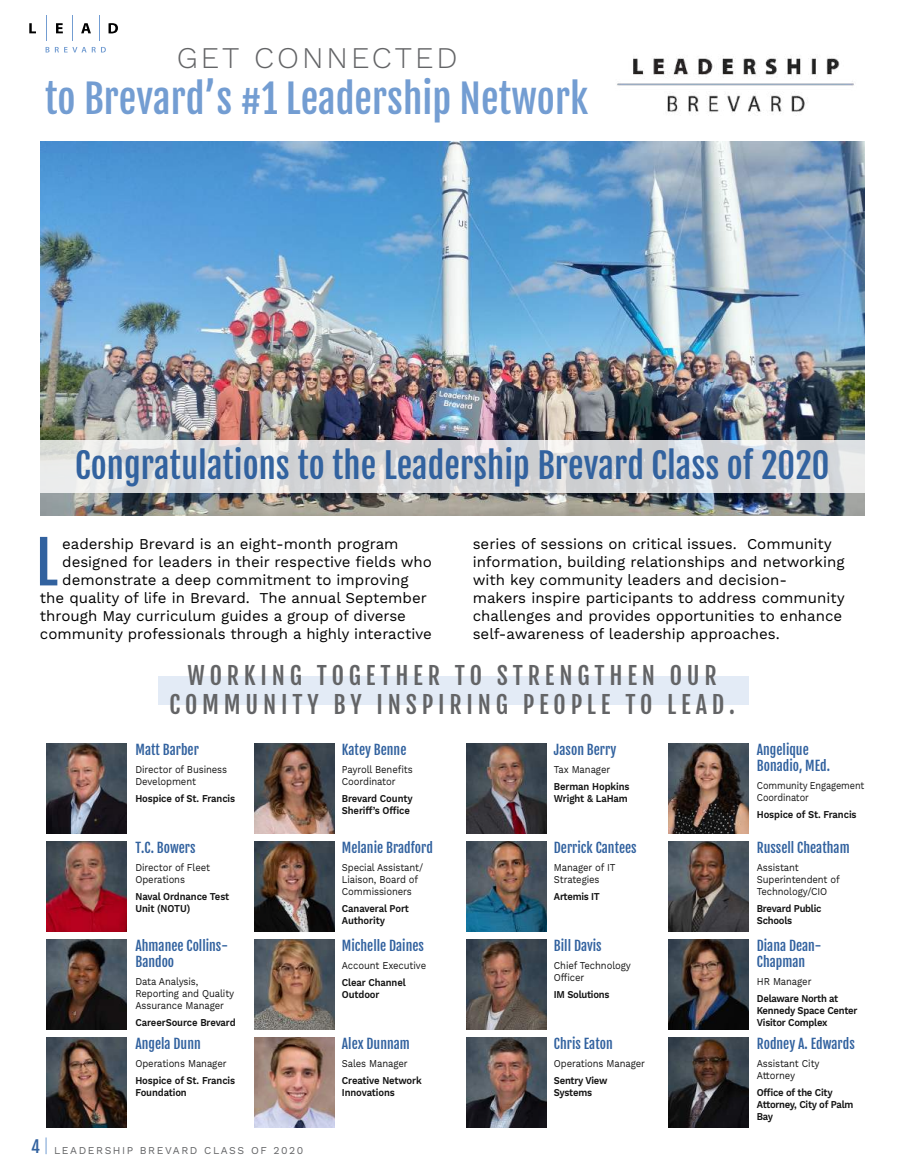
<style>
.page{position:relative;width:905px;height:1175px;background:#fff}
.page>*{position:absolute;margin:0;border:0;box-sizing:border-box;transform-origin:0 0}
.t1{font:58.2px "Fjalla One";color:#32629f}
.t2{font:39px "Fjalla One";color:#739dd2}
.t3{font:34.5px "Fjalla One";color:#32629f}
.t4{font:300 30px "Work Sans";letter-spacing:.1em;color:#636466}
.t5{font:24px/28.8px "Fjalla One";letter-spacing:.2em;color:#636466;text-align:center}
.t6{font:16.5px "Fjalla One";color:#32629f}
.t7{font:15px/18px "Work Sans";color:#000}
.t8{font:13.5px/16.2px "Fjalla One";color:#32629f}
.t9{font:600 10.5px/12px "Work Sans";letter-spacing:-.015em;color:#141414;scale:.9 1}
.t10{font:10.5px/12px "Work Sans";letter-spacing:-.01em;color:#141414;scale:.9 1}
.t11{font:10.5px/12px "Work Sans";letter-spacing:-.01em;color:#141414;scale:.87 1}
.t12{font:10.5px "Work Sans";letter-spacing:.15em;color:#636466}
</style>
<div class="page">
<svg style="left:46px;top:1137px;width:1px;height:17px"></svg>
<svg style="left:46px;top:47px;width:60px;height:5px"></svg>
<svg style="left:29px;top:23px;width:7px;height:10px"></svg>
<svg style="left:56px;top:23px;width:7px;height:10px"></svg>
<svg style="left:81px;top:23px;width:10px;height:10px"></svg>
<svg style="left:108px;top:23px;width:10px;height:10px"></svg>
<svg style="left:99px;top:16px;width:1px;height:25px"></svg>
<svg style="left:72px;top:16px;width:1px;height:25px"></svg>
<svg style="left:46px;top:16px;width:1px;height:25px"></svg>
<div style="left:158px;top:676px;width:590px;height:28px;background:#e3ebf6"></div>
<img style="left:47px;top:743px;width:80px;height:90px">
<img style="left:47px;top:841px;width:80px;height:90px">
<img style="left:47px;top:939px;width:80px;height:90px">
<img style="left:47px;top:1037px;width:80px;height:90px">
<img style="left:254px;top:743px;width:80px;height:90px">
<img style="left:254px;top:841px;width:80px;height:90px">
<img style="left:254px;top:939px;width:80px;height:90px">
<img style="left:254px;top:1037px;width:80px;height:90px">
<img style="left:466px;top:743px;width:80px;height:90px">
<img style="left:466px;top:841px;width:80px;height:90px">
<img style="left:466px;top:939px;width:80px;height:90px">
<img style="left:466px;top:1037px;width:80px;height:90px">
<img style="left:668px;top:743px;width:80px;height:90px">
<img style="left:668px;top:841px;width:80px;height:90px">
<img style="left:668px;top:939px;width:80px;height:90px">
<img style="left:668px;top:1037px;width:80px;height:90px">
<img style="left:40px;top:142px;width:824px;height:373px">
<svg style="left:40px;top:440px;width:825px;height:52px;background:#d9dadc"></svg>
<img style="left:617px;top:57px;width:237px;height:56px">
<h3 class="t4" style="left:177px;top:40px;width:282px">GET CONNECTED</h3>
<h2 class="t2" style="left:45px;top:75px;width:545px">to Brevard’s #1 Leadership Network</h2>
<h3 class="t3" style="left:75px;top:444px;width:755px">Congratulations to the Leadership Brevard Class of 2020</h3>
<h1 class="t1" style="left:36px;top:526px;width:24px">L</h1>
<p class="t7" style="left:62px;top:536px;width:338px">eadership Brevard is an eight-month program</p>
<p class="t7" style="left:472px;top:536px;width:373px">series of sessions on critical issues. Community information, building relationships and networking with key community leaders and decision-<br>makers inspire participants to address community challenges and provides opportunities to enhance self-awareness of leadership approaches.</p>
<h3 class="t5" style="left:169px;top:661px;width:567px">WORKING TOGETHER TO STRENGTHEN OUR<br>COMMUNITY BY INSPIRING PEOPLE TO LEAD.</h3>
<p class="t7" style="left:62px;top:554px;width:371px">designed for leaders in their respective fields who</p>
<p class="t7" style="left:62px;top:572px;width:348px">demonstrate a deep commitment to improving</p>
<p class="t7" style="left:40px;top:590px;width:388px">the quality of life in Brevard. The annual September</p>
<p class="t7" style="left:40px;top:608px;width:367px">through May curriculum guides a group of diverse</p>
<p class="t7" style="left:40px;top:626px;width:393px">community professionals through a highly interactive</p>
<p class="t8" style="left:135px;top:742px;width:65px">Matt Barber</p>
<p class="t10" style="left:135px;top:763px;width:103px">Director of Business<br>Development</p>
<p class="t9" style="left:135px;top:793px;width:112px">Hospice of St. Francis</p>
<p class="t8" style="left:135px;top:839px;width:62px">T.C. Bowers</p>
<p class="t10" style="left:135px;top:861px;width:84px">Director of Fleet<br>Operations</p>
<p class="t9" style="left:135px;top:891px;width:106px">Naval Ordnance Test<br>Unit (NOTU)</p>
<p class="t8" style="left:135px;top:937px;width:94px">Ahmanee Collins-<br>Bandoo</p>
<p class="t10" style="left:135px;top:975px;width:111px">Data Analysis,<br>Reporting and Quality<br>Assurance Manager</p>
<p class="t9" style="left:135px;top:1017px;width:113px">CareerSource Brevard</p>
<p class="t8" style="left:135px;top:1035px;width:67px">Angela Dunn</p>
<p class="t10" style="left:135px;top:1057px;width:103px">Operations Manager</p>
<p class="t9" style="left:135px;top:1075px;width:112px">Hospice of St. Francis<br>Foundation</p>
<p class="t6" style="left:31px;top:1136px;width:10px">4</p>
<p class="t12" style="left:54px;top:1143px;width:251px">LEADERSHIP BREVARD CLASS OF 2020</p>
<p class="t8" style="left:342px;top:742px;width:66px">Katey Benne</p>
<p class="t10" style="left:342px;top:763px;width:80px">Payroll Benefits<br>Coordinator</p>
<p class="t9" style="left:342px;top:793px;width:80px">Brevard County<br>Sheriff’s Office</p>
<p class="t8" style="left:342px;top:839px;width:92px">Melanie Bradford</p>
<p class="t10" style="left:342px;top:861px;width:92px">Special Assistant/<br>Liaison, Board of<br>Commissioners</p>
<p class="t9" style="left:342px;top:903px;width:76px">Canaveral Port<br>Authority</p>
<p class="t8" style="left:342px;top:937px;width:84px">Michelle Daines</p>
<p class="t10" style="left:342px;top:959px;width:95px">Account Executive</p>
<p class="t9" style="left:342px;top:976px;width:73px">Clear Channel<br>Outdoor</p>
<p class="t8" style="left:342px;top:1035px;width:69px">Alex Dunnam</p>
<p class="t10" style="left:342px;top:1057px;width:75px">Sales Manager</p>
<p class="t9" style="left:342px;top:1075px;width:90px">Creative Network<br>Innovations</p>
<p class="t8" style="left:554px;top:742px;width:64px">Jason Berry</p>
<p class="t10" style="left:554px;top:763px;width:64px">Tax Manager</p>
<p class="t9" style="left:554px;top:781px;width:85px">Berman Hopkins<br>Wright &amp; LaHam</p>
<p class="t8" style="left:554px;top:839px;width:84px">Derrick Cantees</p>
<p class="t10" style="left:554px;top:861px;width:70px">Manager of IT<br>Strategies</p>
<p class="t9" style="left:554px;top:891px;width:53px">Artemis IT</p>
<p class="t8" style="left:554px;top:937px;width:49px">Bill Davis</p>
<p class="t10" style="left:554px;top:959px;width:87px">Chief Technology<br>Officer</p>
<p class="t9" style="left:554px;top:988px;width:63px">IM Solutions</p>
<p class="t8" style="left:554px;top:1035px;width:60px">Chris Eaton</p>
<p class="t10" style="left:554px;top:1057px;width:103px">Operations Manager</p>
<p class="t9" style="left:554px;top:1075px;width:61px">Sentry View<br>Systems</p>
<p class="t8" style="left:756px;top:742px;width:75px">Angelique<br>Bonadio, MEd.</p>
<p class="t11" style="left:756px;top:779px;width:125px">Community Engagement<br>Coordinator</p>
<p class="t9" style="left:756px;top:809px;width:112px">Hospice of St. Francis</p>
<p class="t8" style="left:756px;top:839px;width:94px">Russell Cheatham</p>
<p class="t10" style="left:756px;top:861px;width:94px">Assistant<br>Superintendent of<br>Technology/CIO</p>
<p class="t9" style="left:756px;top:903px;width:73px">Brevard Public<br>Schools</p>
<p class="t8" style="left:756px;top:937px;width:66px">Diana Dean-<br>Chapman</p>
<p class="t10" style="left:756px;top:975px;width:62px">HR Manager</p>
<p class="t9" style="left:756px;top:993px;width:113px">Delaware North at<br>Kennedy Space Center<br>Visitor Complex</p>
<p class="t8" style="left:756px;top:1035px;width:99px">Rodney A. Edwards</p>
<p class="t10" style="left:756px;top:1057px;width:71px">Assistant City<br>Attorney</p>
<p class="t9" style="left:756px;top:1087px;width:109px">Office of the City<br>Attorney, City of Palm<br>Bay</p>
</div>
